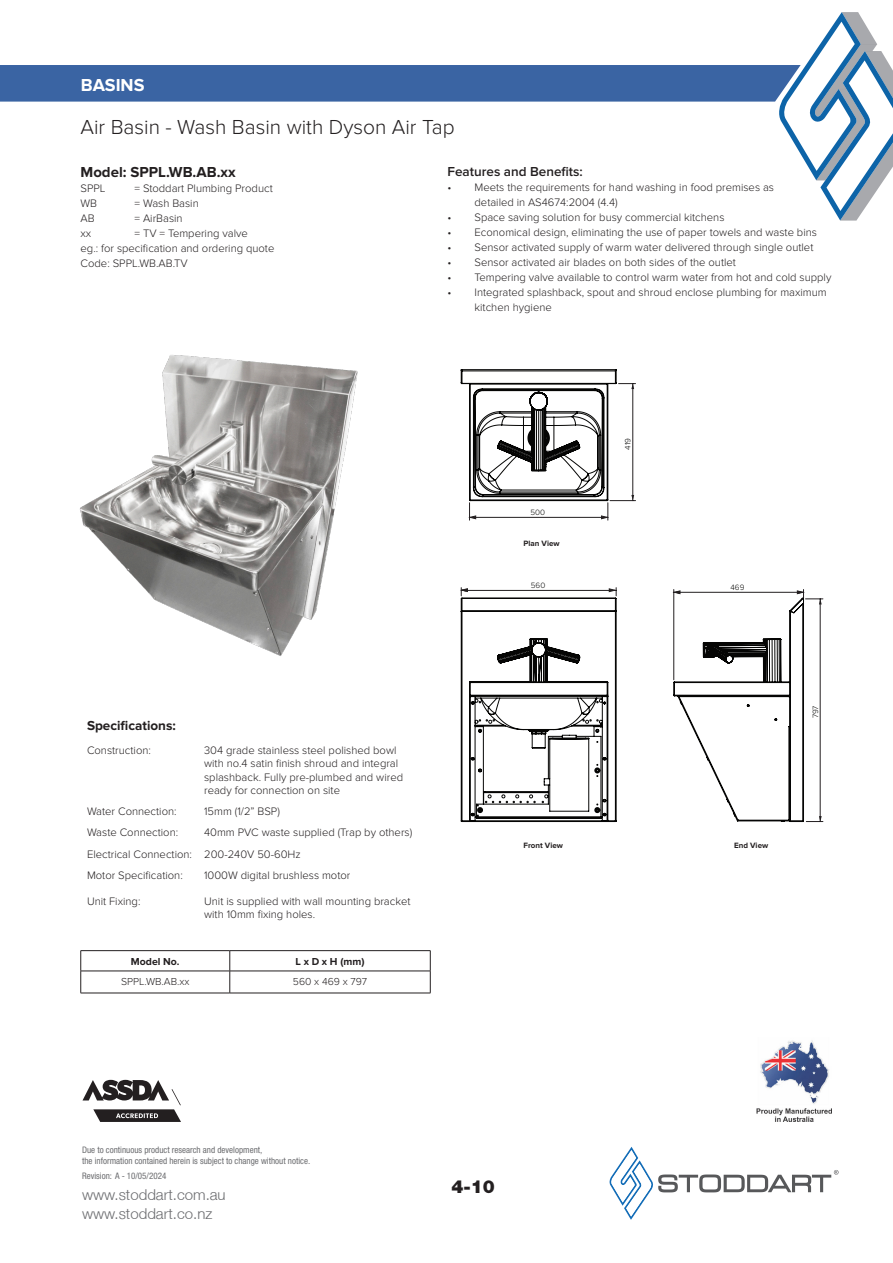
<style>
.page{position:relative;width:893px;height:1263px;background:#fff}
.page>*{position:absolute;margin:0;border:0;box-sizing:border-box;transform-origin:0 0}
.t1{font:300 21px "Proxima Nova";color:#231f20}
.t2{font:700 18px "Proxima Nova";color:#fff}
.t3{font:900 18px "Helvetica Neue LT Std";color:#231f20}
.t4{font:300 15px/19.5px "Helvetica Neue";color:#6c6d70}
.t5{font:700 15px "Proxima Nova";color:#231f20}
.t6{font:600 13.5px "Proxima Nova";color:#231f20}
.t7{font:700 13.5px "Proxima Nova";color:#231f20}
.Dot_Points{font:300 11.25px/13.5px "Proxima Nova";color:#231f20}
.t8{font:300 10.5px "Proxima Nova";color:#231f20}
.t9{font:700 10.5px "Proxima Nova";color:#231f20}
.t10{font:condensed 9px/10.8px "Helvetica Neue LT Pro";color:#6c6d70}
.t11{font:700 7.95px "Proxima Nova";color:#231f20}
.t12{font:300 7.95px "Proxima Nova";color:#050504}
</style>
<div class="page">
<svg style="left:0;top:12px;width:893px;height:209px"></svg>
<svg style="left:609px;top:1147px;width:229px;height:73px"></svg>
<svg style="left:82px;top:1080px;width:99px;height:42px"></svg>
<img style="left:756px;top:1040px;width:76px;height:82px">
<img style="left:80px;top:355px;width:278px;height:301px">
<svg style="left:461px;top:369px;width:156px;height:14px"></svg>
<svg style="left:461px;top:383px;width:362px;height:439px"></svg>
<hr style="left:81px;top:950px;width:149px;height:1px;background:#231f20">
<hr style="left:230px;top:950px;width:200px;height:1px;background:#231f20">
<hr style="left:81px;top:971px;width:149px;height:1px;background:#231f20">
<svg style="left:80px;top:951px;width:1px;height:42px"></svg>
<hr style="left:230px;top:971px;width:200px;height:1px;background:#231f20">
<svg style="left:230px;top:951px;width:1px;height:42px"></svg>
<svg style="left:430px;top:951px;width:1px;height:42px"></svg>
<hr style="left:81px;top:993px;width:149px;height:1px;background:#231f20">
<hr style="left:230px;top:993px;width:200px;height:1px;background:#231f20">
<h2 class="t2" style="left:81px;top:74px;width:65px">BASINS</h2>
<p class="t1" style="left:81px;top:115px;width:376px">Air Basin - Wash Basin with Dyson Air Tap</p>
<p class="t5" style="left:81px;top:163px;width:157px">Model: SPPL.WB.AB.xx</p>
<p class="Dot_Points" style="left:81px;top:182px;width:27px">SPPL</p>
<p class="Dot_Points" style="left:135px;top:182px;width:140px">= Stoddart Plumbing Product</p>
<p class="Dot_Points" style="left:81px;top:197px;width:18px">WB</p>
<p class="Dot_Points" style="left:135px;top:197px;width:66px">= Wash Basin</p>
<p class="Dot_Points" style="left:81px;top:212px;width:16px">AB</p>
<p class="Dot_Points" style="left:135px;top:212px;width:50px">= AirBasin</p>
<p class="Dot_Points" style="left:81px;top:227px;width:12px">xx</p>
<p class="Dot_Points" style="left:135px;top:227px;width:115px">= TV = Tempering valve</p>
<p class="Dot_Points" style="left:81px;top:242px;width:195px">eg.: for specification and ordering quote</p>
<p class="Dot_Points" style="left:81px;top:257px;width:109px">Code: SPPL.WB.AB.TV</p>
<p class="t6" style="left:447px;top:164px;width:137px">Features and Benefits:</p>
<p class="Dot_Points" style="left:474px;top:180px;width:301px;line-height:15px;text-indent:-27px">• Meets the requirements for hand washing in food premises as detailed in AS4674:2004 (4.4)</p>
<p class="Dot_Points" style="left:447px;top:211px;width:278px">• Space saving solution for busy commercial kitchens</p>
<p class="Dot_Points" style="left:447px;top:226px;width:371px">• Economical design, eliminating the use of paper towels and waste bins</p>
<p class="Dot_Points" style="left:447px;top:241px;width:367px">• Sensor activated supply of warm water delivered through single outlet</p>
<p class="Dot_Points" style="left:447px;top:256px;width:290px">• Sensor activated air blades on both sides of the outlet</p>
<p class="Dot_Points" style="left:447px;top:271px;width:385px">• Tempering valve available to control warm water from hot and cold supply</p>
<p class="Dot_Points" style="left:474px;top:285px;width:354px;line-height:15px;text-indent:-27px">• Integrated splashback, spout and shroud enclose plumbing for maximum kitchen hygiene</p>
<p class="t7" style="left:87px;top:718px;width:90px">Specifications:</p>
<p class="Dot_Points" style="left:87px;top:743px;width:65px">Construction:</p>
<p class="Dot_Points" style="left:204px;top:743px;width:200px">304 grade stainless steel polished bowl with no.4 satin finish shroud and integral splashback. Fully pre-plumbed and wired ready for connection on site</p>
<p class="Dot_Points" style="left:87px;top:805px;width:91px">Water Connection:</p>
<p class="Dot_Points" style="left:204px;top:805px;width:77px">15mm (1/2” BSP)</p>
<p class="Dot_Points" style="left:87px;top:826px;width:93px">Waste Connection:</p>
<p class="Dot_Points" style="left:204px;top:826px;width:210px">40mm PVC waste supplied (Trap by others)</p>
<p class="Dot_Points" style="left:87px;top:847px;width:107px">Electrical Connection:</p>
<p class="Dot_Points" style="left:204px;top:847px;width:98px">200-240V 50-60Hz</p>
<p class="Dot_Points" style="left:87px;top:869px;width:97px">Motor Specification:</p>
<p class="Dot_Points" style="left:204px;top:869px;width:148px">1000W digital brushless motor</p>
<p class="Dot_Points" style="left:87px;top:894px;width:55px">Unit Fixing:</p>
<p class="Dot_Points" style="left:204px;top:894px;width:208px">Unit is supplied with wall mounting bracket with 10mm fixing holes.</p>
<p class="t9" style="left:131px;top:955px;width:50px">Model No.</p>
<p class="t9" style="left:296px;top:955px;width:70px">L x D x H (mm)</p>
<p class="t8" style="left:121px;top:976px;width:70px">SPPL.WB.AB.xx</p>
<p class="t8" style="left:293px;top:976px;width:76px">560 x 469 x 797</p>
<p class="t12" style="left:530px;top:508px;width:16px">500</p>
<p class="t11" style="left:524px;top:539px;width:38px">Plan View</p>
<p class="t12" style="left:531px;top:581px;width:16px">560</p>
<p class="t12" style="left:623px;top:450px;width:13px;rotate:-90deg">419</p>
<p class="t12" style="left:730px;top:583px;width:15px">469</p>
<p class="t12" style="left:811px;top:718px;width:14px;rotate:-90deg">797</p>
<p class="t11" style="left:523px;top:840px;width:41px">Front View</p>
<p class="t11" style="left:734px;top:840px;width:36px">End View</p>
<p class="t10" style="left:82px;top:1144px;width:230px">Due to continuous product research and development,<br>the information contained herein is subject to change without notice.</p>
<h3 class="t4" style="left:82px;top:1184px;width:145px">www.stoddart.com.au www.stoddart.co.nz</h3>
<p class="t10" style="left:82px;top:1170px;width:86px">Revision: A - 10/05/2024</p>
<h2 class="t3" style="left:451px;top:1175px;width:45px">4-10</h2>
</div>
